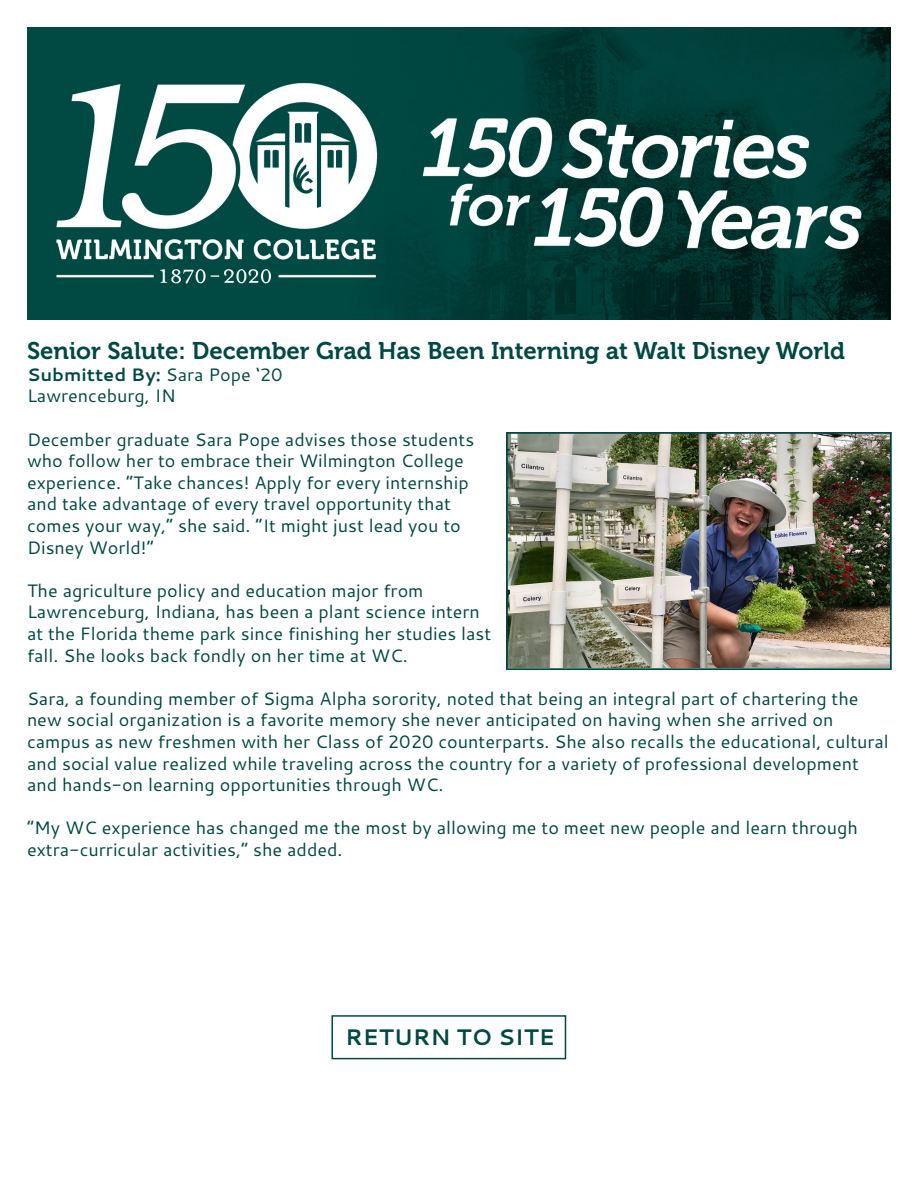
<style>
.page{position:relative;width:918px;height:1188px;background:#fff}
.page>*{position:absolute;margin:0;border:0;box-sizing:border-box;transform-origin:0 0}
.t1{font:24px "Museo 700";color:#004842}
.t2{font:700 22.5px "Cantarell";color:#004842}
.t3{font:18px/21.6px "Cantarell";color:#004842}
.t4{font:700 18px "Cantarell";color:#004842}
.s1{font-weight:400}
</style>
<div class="page">
<img style="left:27px;top:27px;width:864px;height:292px">
<div style="left:331px;top:1015px;width:235px;height:44px;border:2px solid #004842"></div>
<img style="left:509px;top:435px;width:380px;height:232px">
<div style="left:506px;top:432px;width:386px;height:238px;border:2px solid #004842"></div>
<p class="t1" style="left:27px;top:338px;width:819px">Senior Salute: December Grad Has Been Interning at Walt Disney World</p>
<p class="t4" style="left:27px;top:362px;width:257px">Submitted By: <span class="s1">Sara Pope ‘20</span></p>
<p class="t3" style="left:27px;top:385px;width:150px">Lawrenceburg, IN</p>
<p class="t3" style="left:27px;top:428px;width:449px">December graduate Sara Pope advises those students who follow her to embrace their Wilmington College experience. “Take chances! Apply for every internship and take advantage of every travel opportunity that comes your way,” she said. “It might just lead you to Disney World!”</p>
<p class="t3" style="left:27px;top:579px;width:466px">The agriculture policy and education major from Lawrenceburg, Indiana, has been a plant science intern at the Florida theme park since finishing her studies last fall. She looks back fondly on her time at WC.</p>
<p class="t3" style="left:27px;top:687px;width:863px">Sara, a founding member of Sigma Alpha sorority, noted that being an integral part of chartering the new social organization is a favorite memory she never anticipated on having when she arrived on campus as new freshmen with her Class of 2020 counterparts. She also recalls the educational, cultural and social value realized while traveling across the country for a variety of professional development and hands-on learning opportunities through WC.</p>
<p class="t3" style="left:27px;top:817px;width:833px">“My WC experience has changed me the most by allowing me to meet new people and learn through extra-curricular activities,” she added.</p>
<p class="t2" style="left:345px;top:1021px;width:211px">RETURN TO SITE</p>
</div>
